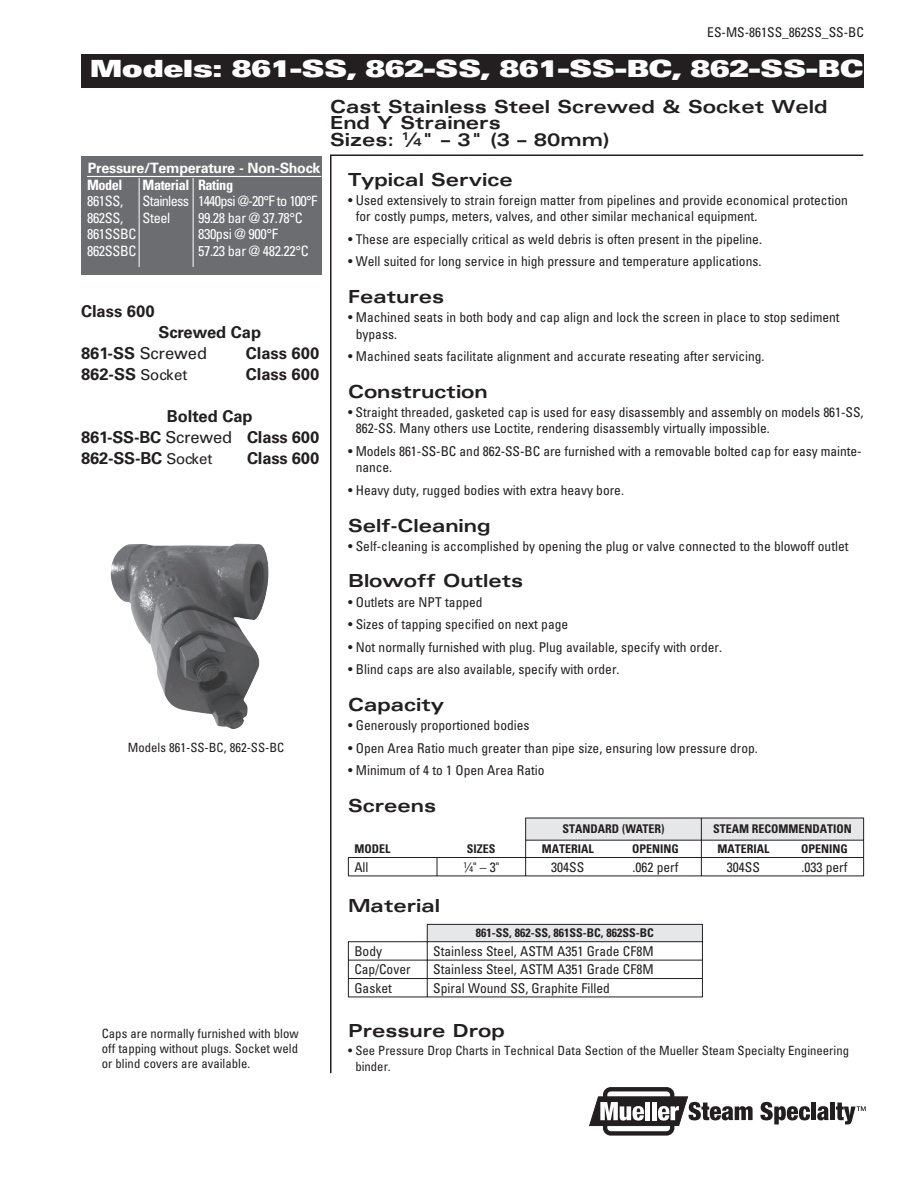
<style>
.page{position:relative;width:918px;height:1188px;background:#fff}
.page>*{position:absolute;margin:0;border:0;box-sizing:border-box;transform-origin:0 0}
.t1{font:23.7px "Univers LT Std X Black Ex";letter-spacing:-.025em;color:#fff}
.t2{font:700 expanded 18px/16.5px "Univers LT Std";color:#231f20}
.t3{font:700 16.5px/21px "Univers LT Std";color:#231f20}
.t4{font:condensed 14.25px "Univers LT Std";letter-spacing:-.025em;color:#fff}
.t5{font:700 14.25px "Univers LT Std";letter-spacing:-.02em;color:#fff}
.t6{font:condensed 14.25px "Univers LT Std";letter-spacing:-.05em;color:#fff}
.t7{font:700 condensed 14.25px "Univers LT Std";letter-spacing:-.03em;color:#fff}
.t8{font:condensed 13.5px/16.5px "Univers LT Std";color:#231f20}
.t9{font:condensed 12.75px/15px "Univers LT Std";color:#231f20}
.t10{font:700 condensed 12px "Univers LT Std";color:#231f20}
.s1{font-weight:400}
.s2{font-weight:400;font-size:15px}
.s3{font-size:11.1px}
.s4{font-size:8.4px}
</style>
<div class="page">
<div style="left:81px;top:156px;width:240px;height:119px;background:#6c6d70"></div>
<hr style="left:87px;top:176px;width:234px;height:1px;background:#fff">
<div style="left:81px;top:54px;width:783px;height:33px;background:#231f20"></div>
<img style="left:111px;top:544px;width:158px;height:185px">
<svg style="left:330px;top:154px;width:535px;height:920px"></svg>
<svg style="left:760px;top:1102px;width:69px;height:22px"></svg>
<div style="left:830px;top:1102px;width:5px;height:18px;background:#231f20"></div>
<svg style="left:836px;top:1103px;width:30px;height:21px"></svg>
<div style="left:603px;top:1087px;width:71px;height:49px;border:4px solid #231f20;border-radius:6px"></div>
<svg style="left:589px;top:1097px;width:164px;height:29px"></svg>
<hr style="left:139px;top:178px;width:1px;height:89px;background:#fff">
<hr style="left:193px;top:178px;width:1px;height:89px;background:#fff">
<p class="t8" style="left:707px;top:25px;width:158px">ES-MS-861SS_862SS_SS-BC</p>
<h1 class="t1" style="left:90px;top:57px;width:776px">Models: 861-SS, 862-SS, 861-SS-BC, 862-SS-BC</h1>
<p class="t5" style="left:88px;top:161px;width:234px">Pressure/Temperature - Non-Shock</p>
<p class="t7" style="left:87px;top:178px;width:37px">Model</p>
<p class="t7" style="left:143px;top:178px;width:92px">Material Rating</p>
<p class="t4" style="left:87px;top:195px;width:38px">861SS,</p>
<p class="t6" style="left:143px;top:195px;width:176px">Stainless 1440psi @-20°F to 100°F</p>
<p class="t4" style="left:87px;top:211px;width:38px">862SS,</p>
<p class="t4" style="left:143px;top:211px;width:29px">Steel</p>
<p class="t4" style="left:198px;top:211px;width:106px">99.28 bar @ 37.78°C</p>
<p class="t4" style="left:87px;top:228px;width:51px">861SSBC</p>
<p class="t4" style="left:198px;top:228px;width:82px">830psi @ 900°F</p>
<p class="t4" style="left:87px;top:244px;width:51px">862SSBC</p>
<p class="t4" style="left:198px;top:244px;width:112px">57.23 bar @ 482.22°C</p>
<p class="t3" style="left:81px;top:301px;width:75px">Class 600</p>
<p class="t3" style="left:81px;top:322px;width:182px;text-indent:77px">Screwed Cap<br>861-SS <span class="s1">Screwed</span></p>
<p class="t3" style="left:246px;top:343px;width:75px">Class 600</p>
<p class="t3" style="left:81px;top:364px;width:108px">862-SS <span class="s2">Socket</span></p>
<p class="t3" style="left:246px;top:364px;width:75px">Class 600</p>
<p class="t3" style="left:81px;top:406px;width:240px;text-indent:86px">Bolted Cap<br>861-SS-BC <span class="s1">Screwed</span> Class 600<br>862-SS-BC <span class="s2">Socket</span></p>
<p class="t3" style="left:247px;top:448px;width:74px">Class 600</p>
<p class="t9" style="left:128px;top:741px;width:158px">Models 861-SS-BC, 862-SS-BC</p>
<h2 class="t2" style="left:330px;top:99px;width:499px">Cast Stainless Steel Screwed &amp; Socket Weld<br>End Y Strainers<br>Sizes: <sup>1</sup>⁄<span class="s3">4</span>" – 3" (3 – 80mm)</h2>
<h2 class="t2" style="left:348px;top:172px;width:166px">Typical Service</h2>
<p class="t8" style="left:356px;top:193px;width:494px;text-indent:-8px">• Used extensively to strain foreign matter from pipelines and provide economical protection for costly pumps, meters, valves, and other similar mechanical equipment.</p>
<p class="t8" style="left:348px;top:232px;width:416px">• These are especially critical as weld debris is often present in the pipeline.</p>
<p class="t8" style="left:348px;top:254px;width:415px">• Well suited for long service in high pressure and temperature applications.</p>
<h2 class="t2" style="left:348px;top:289px;width:98px">Features</h2>
<p class="t8" style="left:356px;top:310px;width:485px;text-indent:-8px">• Machined seats in both body and cap align and lock the screen in place to stop sediment bypass.</p>
<p class="t8" style="left:348px;top:349px;width:418px">• Machined seats facilitate alignment and accurate reseating after servicing.</p>
<h2 class="t2" style="left:348px;top:384px;width:141px">Construction</h2>
<p class="t8" style="left:356px;top:405px;width:509px;text-indent:-8px">• Straight threaded, gasketed cap is used for easy disassembly and assembly on models 861-SS,<br>862-SS. Many others use Loctite, rendering disassembly virtually impossible.</p>
<p class="t8" style="left:356px;top:444px;width:508px;text-indent:-8px">• Models 861-SS-BC and 862-SS-BC are furnished with a removable bolted cap for easy mainte&shy;nance.</p>
<p class="t8" style="left:348px;top:483px;width:278px">• Heavy duty, rugged bodies with extra heavy bore.</p>
<h2 class="t2" style="left:348px;top:518px;width:144px">Self-Cleaning</h2>
<p class="t8" style="left:348px;top:539px;width:502px">• Self-cleaning is accomplished by opening the plug or valve connected to the blowoff outlet</p>
<h2 class="t2" style="left:348px;top:574px;width:177px">Blowoff Outlets</h2>
<p class="t8" style="left:348px;top:594px;width:136px">• Outlets are NPT tapped</p>
<p class="t8" style="left:348px;top:617px;width:222px">• Sizes of tapping specified on next page</p>
<p class="t8" style="left:348px;top:640px;width:376px">• Not normally furnished with plug. Plug available, specify with order.</p>
<p class="t8" style="left:348px;top:662px;width:273px">• Blind caps are also available, specify with order.</p>
<h2 class="t2" style="left:348px;top:697px;width:98px">Capacity</h2>
<p class="t8" style="left:348px;top:718px;width:183px">• Generously proportioned bodies</p>
<p class="t8" style="left:348px;top:740px;width:411px">• Open Area Ratio much greater than pipe size, ensuring low pressure drop.</p>
<p class="t8" style="left:348px;top:763px;width:198px">• Minimum of 4 to 1 Open Area Ratio</p>
<h2 class="t2" style="left:348px;top:798px;width:90px">Screens</h2>
<p class="t10" style="left:562px;top:823px;width:104px">STANDARD (WATER)</p>
<p class="t10" style="left:713px;top:823px;width:140px">STEAM RECOMMENDATION</p>
<p class="t10" style="left:354px;top:843px;width:37px">MODEL</p>
<p class="t10" style="left:467px;top:843px;width:30px">SIZES</p>
<p class="t10" style="left:542px;top:843px;width:53px">MATERIAL</p>
<p class="t10" style="left:632px;top:843px;width:48px">OPENING</p>
<p class="t10" style="left:717px;top:843px;width:53px">MATERIAL</p>
<p class="t10" style="left:801px;top:843px;width:48px">OPENING</p>
<p class="t8" style="left:354px;top:859px;width:16px">All</p>
<p class="t8" style="left:463px;top:859px;width:37px"><sup>1</sup>⁄<span class="s4">4</span>" – 3"</p>
<p class="t8" style="left:551px;top:859px;width:34px">304SS</p>
<p class="t8" style="left:633px;top:859px;width:48px">.062 perf</p>
<p class="t8" style="left:727px;top:859px;width:34px">304SS</p>
<p class="t8" style="left:802px;top:859px;width:48px">.033 perf</p>
<h2 class="t2" style="left:348px;top:899px;width:94px">Material</h2>
<p class="t10" style="left:476px;top:927px;width:180px">861-SS, 862-SS, 861SS-BC, 862SS-BC</p>
<p class="t8" style="left:354px;top:944px;width:29px">Body</p>
<p class="t8" style="left:433px;top:944px;width:222px">Stainless Steel, ASTM A351 Grade CF8M</p>
<p class="t8" style="left:354px;top:962px;width:58px">Cap/Cover</p>
<p class="t8" style="left:433px;top:962px;width:222px">Stainless Steel, ASTM A351 Grade CF8M</p>
<p class="t8" style="left:354px;top:980px;width:39px">Gasket</p>
<p class="t8" style="left:433px;top:980px;width:178px">Spiral Wound SS, Graphite Filled</p>
<p class="t9" style="left:102px;top:1027px;width:198px;text-align:justify">Caps are normally furnished with blow off tapping without plugs. Socket weld or blind covers are available.</p>
<h2 class="t2" style="left:348px;top:1024px;width:158px">Pressure Drop</h2>
<p class="t9" style="left:355px;top:1044px;width:495px;text-indent:-7px">• See Pressure Drop Charts in Technical Data Section of the Mueller Steam Specialty Engineering binder.</p>
</div>
